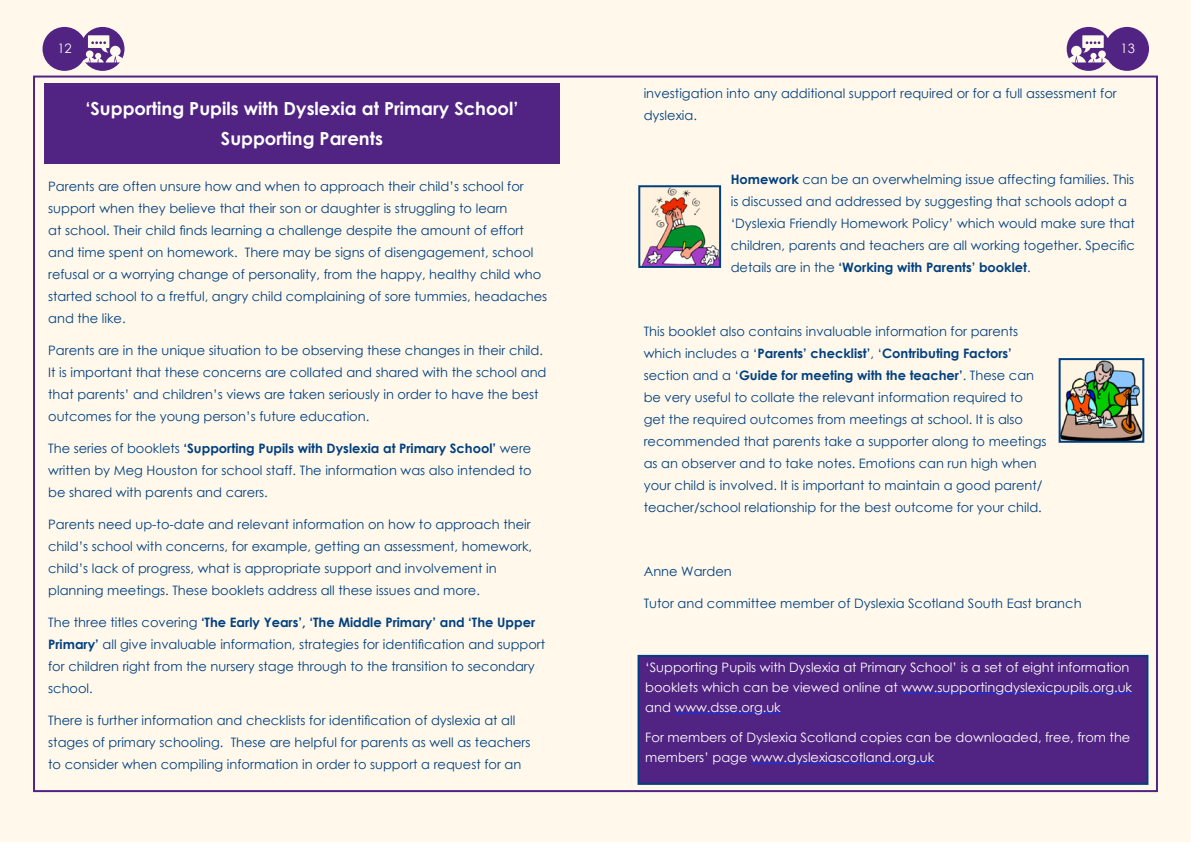
<style>
.page{position:relative;width:1191px;height:842px;background:#fff8eb}
.page>*{position:absolute;margin:0;border:0;box-sizing:border-box;transform-origin:0 0}
.t1{font:700 18px/30px "Century Gothic";color:#fff;text-align:center}
.t2{font:13px/22px "Century Gothic";color:#00407f}
.t3{font:13px/20px "Century Gothic";color:#fff}
.t4{font:13px "Century Gothic";color:#fffaed}
.s1{font-weight:700}
</style>
<div class="page">
<div style="left:1105px;top:27px;width:44px;height:44px;background:#512383;border-radius:50%"></div>
<div style="left:43px;top:27px;width:43px;height:44px;background:#512383;border-radius:50%"></div>
<div style="left:81px;top:27px;width:43px;height:44px;background:#512383;border-radius:50%"></div>
<svg style="left:83px;top:35px;width:42px;height:27px"></svg>
<svg style="left:1066px;top:27px;width:44px;height:44px"></svg>
<svg style="left:1066px;top:35px;width:43px;height:27px"></svg>
<div style="left:638px;top:656px;width:509px;height:128px;background:#512383"></div>
<hr style="left:901px;top:693px;width:231px;height:1px;background:#0039ff">
<hr style="left:674px;top:713px;width:107px;height:1px;background:#0039ff">
<hr style="left:751px;top:763px;width:183px;height:1px;background:#0039ff">
<div style="left:637px;top:655px;width:511px;height:130px;border:2px solid #00407f"></div>
<div style="left:44px;top:83px;width:515px;height:81px;background:#512383"></div>
<img style="left:641px;top:188px;width:77px;height:77px">
<div style="left:638px;top:185px;width:83px;height:83px;border:2px solid #00407f"></div>
<img style="left:1061px;top:361px;width:80px;height:79px">
<div style="left:1058px;top:358px;width:86px;height:85px;border:2px solid #00407f"></div>
<p class="t4" style="left:57px;top:39px;width:16px">12</p>
<p class="t4" style="left:1120px;top:39px;width:16px">13</p>
<h1 class="t1" style="left:86px;top:93px;width:434px">‘Supporting Pupils with Dyslexia at Primary School’<br>Supporting Parents</h1>
<p class="t2" style="left:48px;top:175px;width:500px">Parents are often unsure how and when to approach their child’s school for support when they believe that their son or daughter is struggling to learn<br>at school. Their child finds learning a challenge despite the amount of effort and time spent on homework. There may be signs of disengagement, school refusal or a worrying change of personality, from the happy, healthy child who started school to a fretful, angry child complaining of sore tummies, headaches and the like.</p>
<p class="t2" style="left:48px;top:339px;width:500px">Parents are in the unique situation to be observing these changes in their child.<br>It is important that these concerns are collated and shared with the school and that parents’ and children’s views are taken seriously in order to have the best outcomes for the young person’s future education.</p>
<p class="t2" style="left:48px;top:437px;width:485px;text-align:justify">The series of booklets <span class="s1">‘Supporting Pupils with Dyslexia at Primary School’</span> were written by Meg Houston for school staff. The information was also intended to be shared with parents and carers.</p>
<p class="t2" style="left:48px;top:513px;width:485px">Parents need up-to-date and relevant information on how to approach their child’s school with concerns, for example, getting an assessment, homework, child’s lack of progress, what is appropriate support and involvement in planning meetings. These booklets address all these issues and more.</p>
<p class="t2" style="left:48px;top:611px;width:498px">The three titles covering <span class="s1">‘The Early Years’, ‘The Middle Primary’ and ‘The Upper Primary’</span> all give invaluable information, strategies for identification and support for children right from the nursery stage through to the transition to secondary school.</p>
<p class="t2" style="left:48px;top:709px;width:484px">There is further information and checklists for identification of dyslexia at all stages of primary schooling. These are helpful for parents as well as teachers to consider when compiling information in order to support a request for an</p>
<p class="t2" style="left:643px;top:82px;width:474px">investigation into any additional support required or for a full assessment for dyslexia.</p>
<p class="t2" style="left:730px;top:168px;width:406px"><span class="s1">Homework</span> can be an overwhelming issue affecting families. This is discussed and addressed by suggesting that schools adopt a ‘Dyslexia Friendly Homework Policy’ which would make sure that children, parents and teachers are all working together. Specific details are in the <span class="s1">‘Working with Parents’ booklet</span>.</p>
<p class="t2" style="left:643px;top:320px;width:404px">This booklet also contains invaluable information for parents which includes a ‘<span class="s1">Parents’ checklist’</span>, ‘<span class="s1">Contributing Factors’ </span>section and a ‘<span class="s1">Guide for meeting with the teacher’</span>. These can be very useful to collate the relevant information required to get the required outcomes from meetings at school. It is also recommended that parents take a supporter along to meetings as an observer and to take notes. Emotions can run high when your child is involved. It is important to maintain a good parent/ teacher/school relationship for the best outcome for your child.</p>
<p class="t2" style="left:643px;top:560px;width:90px">Anne Warden</p>
<p class="t2" style="left:643px;top:592px;width:439px">Tutor and committee member of Dyslexia Scotland South East branch</p>
<p class="t3" style="left:645px;top:657px;width:488px">‘Supporting Pupils with Dyslexia at Primary School’ is a set of eight information booklets which can be viewed online at www.supportingdyslexicpupils.org.uk and www.dsse.org.uk</p>
<p class="t3" style="left:645px;top:727px;width:487px">For members of Dyslexia Scotland copies can be downloaded, free, from the members’ page www.dyslexiascotland.org.uk</p>
</div>
